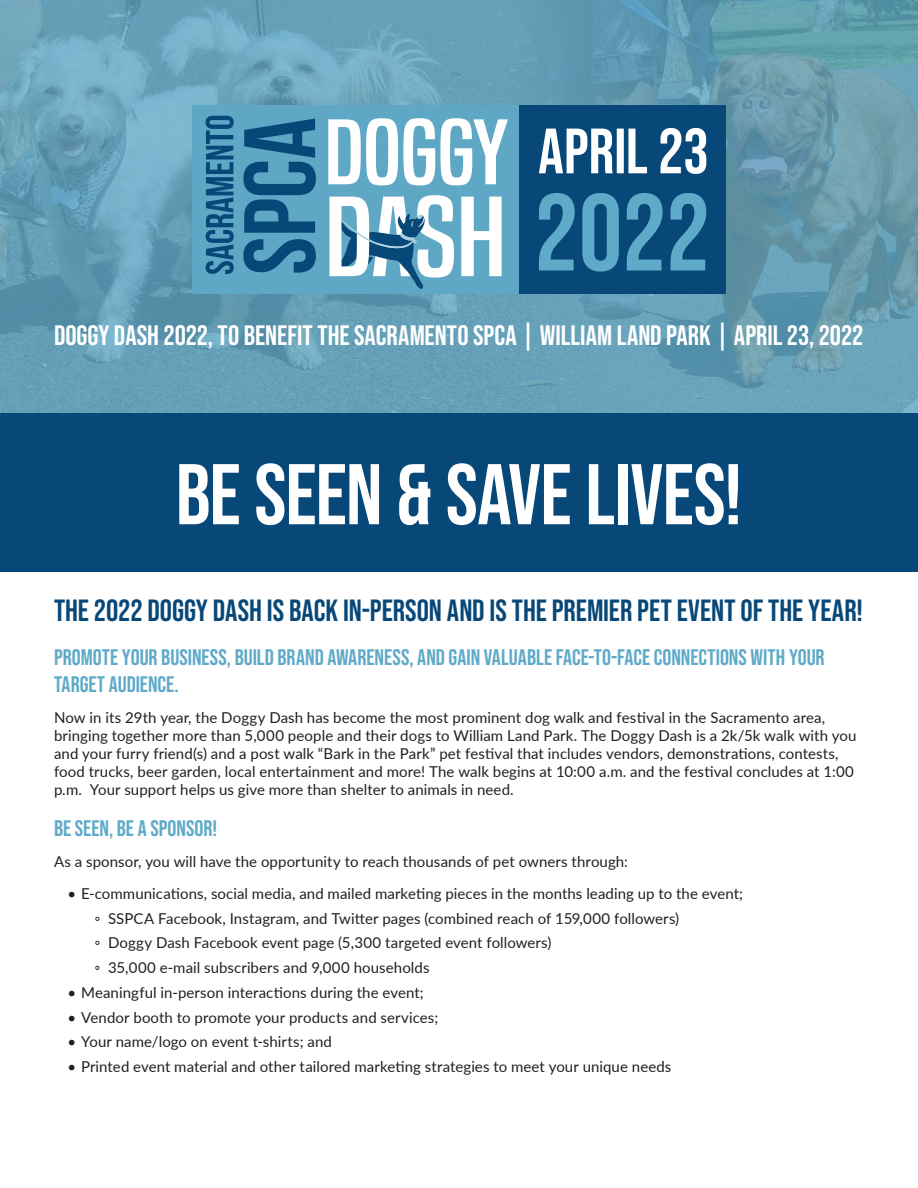
<style>
.page{position:relative;width:918px;height:1188px;background:#fff}
.page>*{position:absolute;margin:0;border:0;box-sizing:border-box;transform-origin:0 0}
.t1{font:85.8px "Bebas Neue";letter-spacing:-.005em;color:#fff}
.t2{font:30.75px "Bebas Neue";color:#084878}
.t3{font:28.2px "Bebas Neue";color:#fff}
.t4{font:22.5px/27px "Bebas Neue";color:#5faac8}
.t5{font:15px/18px "Lato";letter-spacing:.005em;color:#231f20}
</style>
<div class="page">
<svg style="left:0;top:0;width:918px;height:413px;background:#669fb5"></svg>
<div style="left:0;top:413px;width:918px;height:158px;background:#084878"></div>
<div style="left:192px;top:105px;width:333px;height:189px;background:#5ea7c5"></div>
<svg style="left:206px;top:116px;width:28px;height:158px"></svg>
<svg style="left:243px;top:239px;width:73px;height:34px"></svg>
<svg style="left:243px;top:119px;width:73px;height:114px"></svg>
<svg style="left:328px;top:118px;width:180px;height:67px"></svg>
<svg style="left:461px;top:197px;width:41px;height:79px"></svg>
<svg style="left:329px;top:195px;width:125px;height:94px"></svg>
<div style="left:519px;top:105px;width:207px;height:189px;background:#084878"></div>
<svg style="left:539px;top:128px;width:167px;height:46px"></svg>
<svg style="left:539px;top:193px;width:167px;height:79px"></svg>
<p class="t3" style="left:54px;top:319px;width:811px">DOGGY DASH 2022, TO BENEFIT THE SACRAMENTO SPCA | WILLIAM LAND PARK | APRIL 23, 2022</p>
<p class="t1" style="left:176px;top:446px;width:568px">BE SEEN &amp; SAVE LIVES!</p>
<p class="t2" style="left:54px;top:593px;width:810px">THE 2022 DOGGY DASH IS BACK IN-PERSON AND IS THE PREMIER PET EVENT OF THE YEAR!</p>
<p class="t4" style="left:54px;top:643px;width:772px">PROMOTE YOUR BUSINESS, BUILD BRAND AWARENESS, AND GAIN VALUABLE FACE-TO-FACE CONNECTIONS WITH YOUR<br>TARGET AUDIENCE.</p>
<p class="t5" style="left:54px;top:708px;width:804px">Now in its 29th year, the Doggy Dash has become the most prominent dog walk and festival in the Sacramento area, bringing together more than 5,000 people and their dogs to William Land Park. The Doggy Dash is a 2k/5k walk with you and your furry friend(s) and a post walk “Bark in the Park” pet festival that includes vendors, demonstrations, contests, food trucks, beer garden, local entertainment and more! The walk begins at 10:00 a.m. and the festival concludes at 1:00 p.m. Your support helps us give more than shelter to animals in need.</p>
<p class="t4" style="left:54px;top:814px;width:165px">BE SEEN, BE A SPONSOR!</p>
<p class="t5" style="left:54px;top:852px;width:575px">As a sponsor, you will have the opportunity to reach thousands of pet owners through:</p>
<p class="t5" style="left:68px;top:884px;width:677px">• E-communications, social media, and mailed marketing pieces in the months leading up to the event;</p>
<p class="t5" style="left:94px;top:909px;width:586px">◦ SSPCA Facebook, Instagram, and Twitter pages (combined reach of 159,000 followers)</p>
<p class="t5" style="left:94px;top:933px;width:458px">◦ Doggy Dash Facebook event page (5,300 targeted event followers)</p>
<p class="t5" style="left:94px;top:958px;width:337px">◦ 35,000 e-mail subscribers and 9,000 households</p>
<p class="t5" style="left:68px;top:983px;width:358px">• Meaningful in-person interactions during the event;</p>
<p class="t5" style="left:68px;top:1008px;width:372px">• Vendor booth to promote your products and services;</p>
<p class="t5" style="left:68px;top:1032px;width:266px">• Your name/logo on event t-shirts; and</p>
<p class="t5" style="left:68px;top:1057px;width:605px">• Printed event material and other tailored marketing strategies to meet your unique needs</p>
</div>
